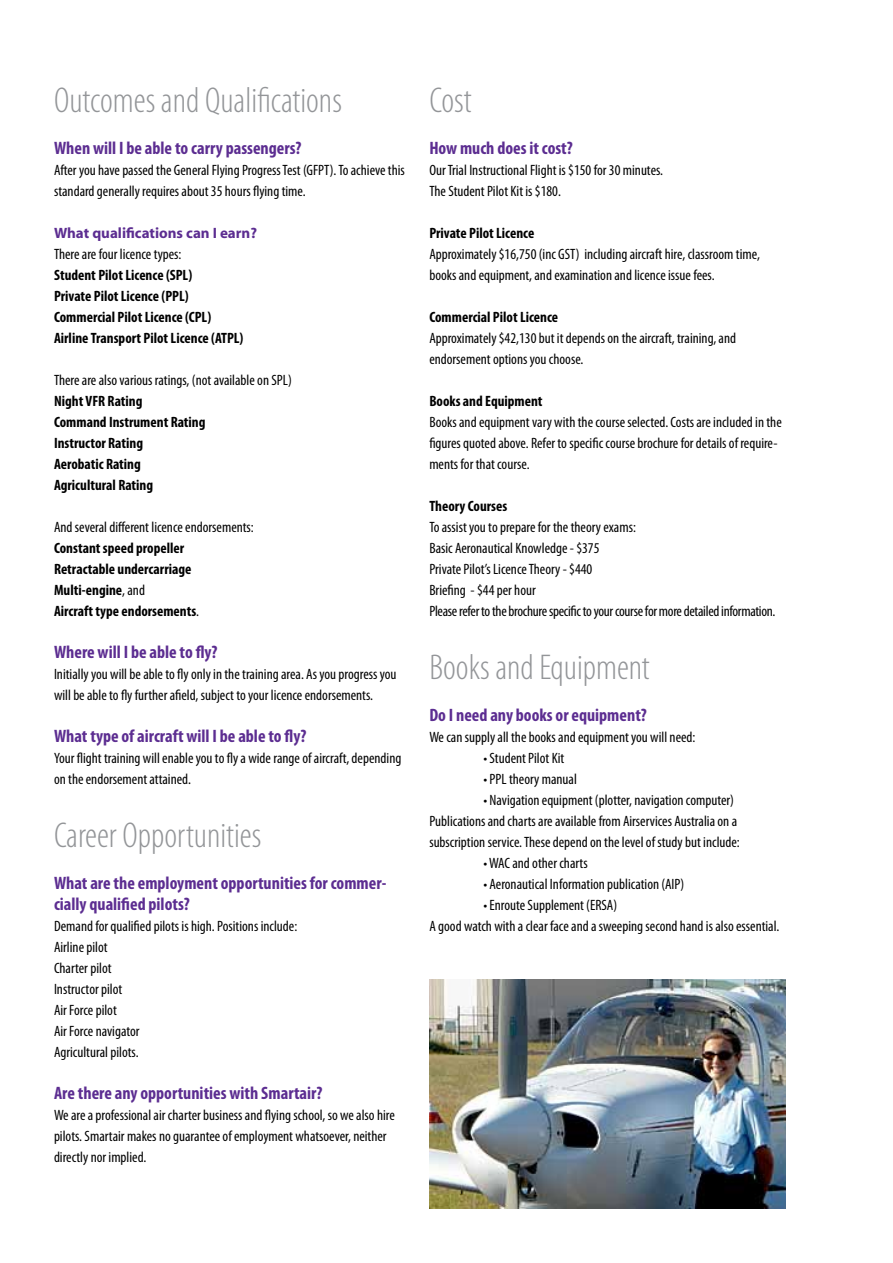
<style>
.page{position:relative;width:893px;height:1263px;background:#fff}
.page>*{position:absolute;margin:0;border:0;box-sizing:border-box;transform-origin:0 0}
.t1{font:300 condensed 36px "Myriad Pro";color:#939598}
.t2{font:700 condensed 18px/21px "Myriad Pro";color:#5c2d91}
.t3{font:condensed 15px/21px "Myriad Pro";color:#000}
.t4{font:700 condensed 15px/21px "Myriad Pro";color:#000}
.t5{font:700 15px "Myriad";color:#5c2d91}
.s1{font-weight:400}
</style>
<div class="page">
<img style="left:429px;top:979px;width:357px;height:230px">
<h1 class="t1" style="left:54px;top:81px;width:289px">Outcomes and Qualifications</h1>
<p class="t2" style="left:54px;top:137px;width:249px">When will I be able to carry passengers?</p>
<p class="t3" style="left:54px;top:159px;width:352px">After you have passed the General Flying Progress Test (GFPT). To achieve this standard generally requires about 35 hours flying time.</p>
<p class="t5" style="left:54px;top:225px;width:205px">What qualifications can I earn?</p>
<p class="t3" style="left:54px;top:243px;width:129px">There are four licence types:</p>
<p class="t4" style="left:54px;top:264px;width:191px">Student Pilot Licence (SPL)<br>Private Pilot Licence (PPL)<br>Commercial Pilot Licence (CPL)<br>Airline Transport Pilot Licence (ATPL)</p>
<p class="t3" style="left:54px;top:369px;width:239px">There are also various ratings, (not available on SPL)</p>
<p class="t4" style="left:54px;top:390px;width:153px">Night VFR Rating<br>Command Instrument Rating<br>Instructor Rating<br>Aerobatic Rating<br>Agricultural Rating</p>
<p class="t3" style="left:54px;top:516px;width:201px">And several different licence endorsements:</p>
<p class="t4" style="left:54px;top:537px;width:147px">Constant speed propeller<br>Retractable undercarriage<br>Multi-engine<span class="s1">, and<br></span>Aircraft type endorsements<span class="s1">.</span></p>
<p class="t2" style="left:54px;top:641px;width:165px">Where will I be able to fly?</p>
<p class="t3" style="left:54px;top:663px;width:344px">Initially you will be able to fly only in the training area. As you progress you will be able to fly further afield, subject to your licence endorsements.</p>
<p class="t2" style="left:54px;top:725px;width:254px">What type of aircraft will I be able to fly?</p>
<p class="t3" style="left:54px;top:747px;width:349px">Your flight training will enable you to fly a wide range of aircraft, depending on the endorsement attained.</p>
<h1 class="t1" style="left:54px;top:816px;width:209px">Career Opportunities</h1>
<p class="t2" style="left:54px;top:872px;width:334px">What are the employment opportunities for commer&shy;cially qualified pilots?</p>
<p class="t3" style="left:54px;top:915px;width:245px">Demand for qualified pilots is high. Positions include:<br>Airline pilot<br>Charter pilot<br>Instructor pilot<br>Air Force pilot<br>Air Force navigator<br>Agricultural pilots.</p>
<p class="t2" style="left:54px;top:1082px;width:270px">Are there any opportunities with Smartair?</p>
<p class="t3" style="left:54px;top:1104px;width:342px">We are a professional air charter business and flying school, so we also hire pilots. Smartair makes no guarantee of employment whatsoever, neither directly nor implied.</p>
<h1 class="t1" style="left:429px;top:81px;width:44px">Cost</h1>
<p class="t2" style="left:429px;top:137px;width:145px">How much does it cost?</p>
<p class="t3" style="left:429px;top:159px;width:235px">Our Trial Instructional Flight is $150 for 30 minutes.<br>The Student Pilot Kit is $180.</p>
<p class="t4" style="left:429px;top:222px;width:107px">Private Pilot Licence</p>
<p class="t3" style="left:429px;top:243px;width:332px">Approximately $16,750 (inc GST) including aircraft hire, classroom time, books and equipment, and examination and licence issue fees.</p>
<p class="t4" style="left:429px;top:306px;width:130px">Commercial Pilot Licence</p>
<p class="t3" style="left:429px;top:327px;width:308px">Approximately $42,130 but it depends on the aircraft, training, and endorsement options you choose.</p>
<p class="t4" style="left:429px;top:390px;width:115px">Books and Equipment</p>
<p class="t3" style="left:429px;top:411px;width:354px">Books and equipment vary with the course selected. Costs are included in the figures quoted above. Refer to specific course brochure for details of require&shy;ments for that course.</p>
<p class="t4" style="left:429px;top:495px;width:79px">Theory Courses</p>
<p class="t3" style="left:429px;top:516px;width:348px">To assist you to prepare for the theory exams:<br>Basic Aeronautical Knowledge - $375<br>Private Pilot’s Licence Theory - $440<br>Briefing - $44 per hour Pleaserefertothebrochurespecifictoyourcourseformoredetailedinformation.</p>
<h1 class="t1" style="left:429px;top:648px;width:222px">Books and Equipment</h1>
<p class="t2" style="left:429px;top:704px;width:219px">Do I need any books or equipment?</p>
<p class="t3" style="left:429px;top:726px;width:268px">We can supply all the books and equipment you will need:</p>
<p class="t3" style="left:483px;top:747px;width:83px">• Student Pilot Kit</p>
<p class="t3" style="left:483px;top:768px;width:95px">• PPL theory manual</p>
<p class="t3" style="left:429px;top:789px;width:312px;text-indent:54px">• Navigation equipment (plotter, navigation computer)<br>Publications and charts are available from Airservices Australia on a subscription service. These depend on the level of study but include:</p>
<p class="t3" style="left:483px;top:852px;width:106px">•WAC and other charts</p>
<p class="t3" style="left:483px;top:873px;width:202px">• Aeronautical Information publication (AIP)</p>
<p class="t3" style="left:429px;top:894px;width:351px;text-indent:54px">• Enroute Supplement (ERSA)<br>A good watch with a clear face and a sweeping second hand is also essential.</p>
</div>
